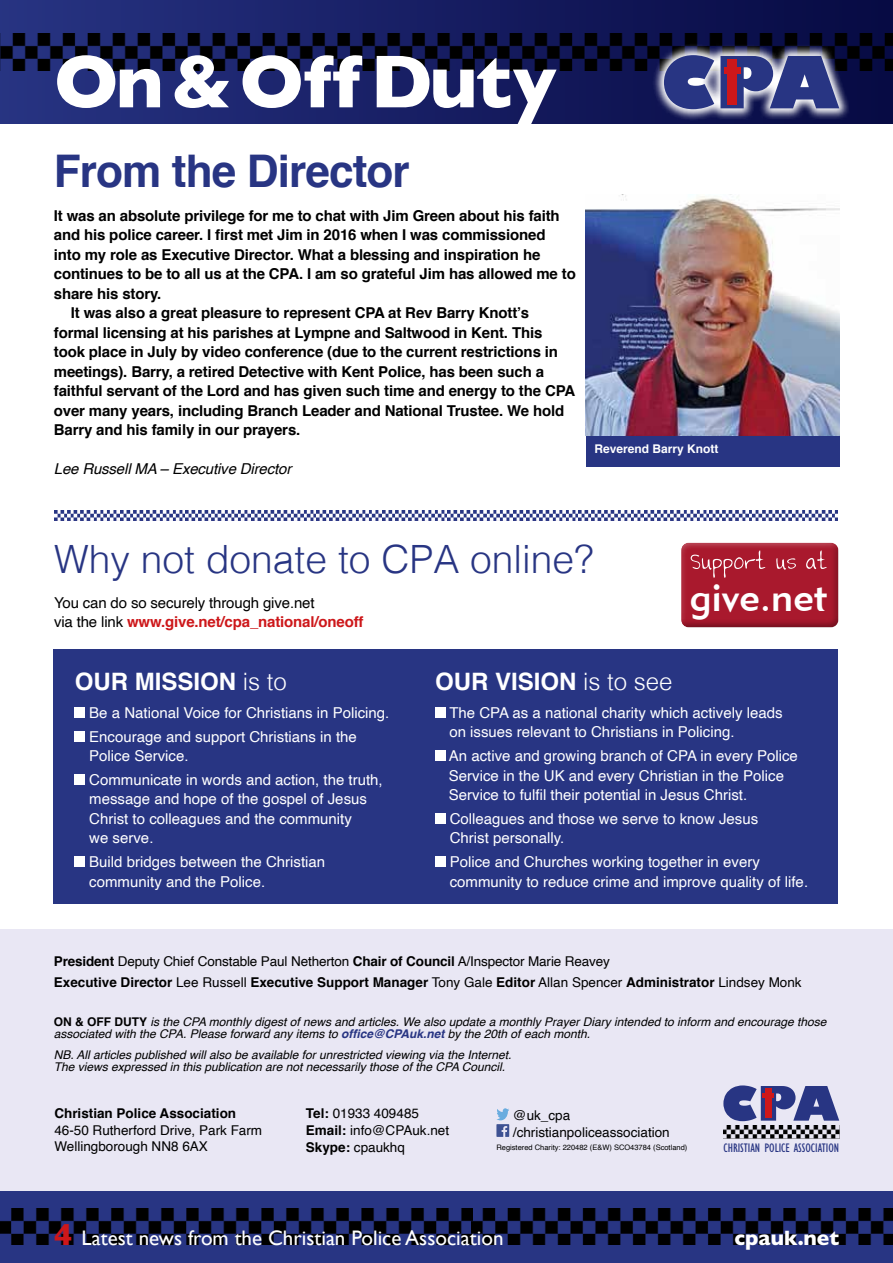
<style>
.page{position:relative;width:893px;height:1263px;background:#fff}
.page>*{position:absolute;margin:0;border:0;box-sizing:border-box;transform-origin:0 0}
.t1{font:800 75.9px "Gill Sans";letter-spacing:-.01em;color:#fff}
.t2{font:700 45px "Helvetica";letter-spacing:-.02em;color:#283583}
.t3{font:39.9px "Geometric 415 BT Medium A";color:#fff}
.t4{font:300 39px "Helvetica";color:#283583}
.t5{font:700 24px "Helvetica";color:#fff}
.t6{font:21px "Gill Sans";color:#fff}
.t7{font:800 21px "Gill Sans";color:#fff}
.t8{font:700 15px "Helvetica";letter-spacing:-.01em;color:#000}
.t9{font:15px/19.5px "Helvetica";color:#fff}
.t10{font:15px/19.5px "Helvetica";letter-spacing:-.01em;color:#000}
.t11{font:italic 15px "Helvetica";letter-spacing:-.01em;color:#000}
.t12{font:13.5px/16.5px "Helvetica";color:#000}
.t13{font:700 13.5px "Helvetica";color:#000}
.t14{font:condensed 12.75px "Gill Sans";color:#283583}
.t15{font:italic 12px/12px "Helvetica";color:#000}
.t16{font:700 12px "Helvetica";color:#fff}
.t17{font:7.5px "Helvetica";color:#000}
.s1{font-weight:700;color:#cd171a}
.s2{font-weight:300}
.s3{font-weight:700}
.s4{font-weight:700;font-style:normal}
.s5{font-weight:700;color:#283583}
.s6{font-weight:800;font-size:30.9px;color:#cd171a}
</style>
<div class="page">
<div style="left:0;top:929px;width:893px;height:334px;background:#e9e7f4"></div>
<div style="left:0;top:1192px;width:893px;height:71px;background:#283583"></div>
<img style="left:0;top:1208px;width:893px;height:36px">
<svg style="left:0;top:0;width:893px;height:124px;background:#141b56"></svg>
<svg style="left:652px;top:43px;width:198px;height:78px;background:#383a60"></svg>
<svg style="left:664px;top:55px;width:175px;height:54px;background:#535c95"></svg>
<div style="left:727px;top:60px;width:10px;height:45px;background:#cd171a"></div>
<div style="left:724px;top:67px;width:16px;height:7px;background:#cd171a"></div>
<svg style="left:496px;top:1108px;width:13px;height:29px"></svg>
<svg style="left:723px;top:1085px;width:116px;height:36px"></svg>
<div style="left:765px;top:1088px;width:6px;height:30px;background:#cd171a"></div>
<hr style="left:763px;top:1093px;width:11px;height:4px;background:#cd171a">
<img style="left:723px;top:1125px;width:116px;height:13px">
<div style="left:53px;top:650px;width:785px;height:254px;background:#283583"></div>
<div style="left:75px;top:707px;width:10px;height:11px;background:#fff"></div>
<div style="left:75px;top:731px;width:10px;height:10px;background:#fff"></div>
<div style="left:75px;top:774px;width:10px;height:11px;background:#fff"></div>
<div style="left:75px;top:857px;width:10px;height:10px;background:#fff"></div>
<div style="left:435px;top:707px;width:10px;height:11px;background:#fff"></div>
<div style="left:435px;top:751px;width:10px;height:10px;background:#fff"></div>
<div style="left:435px;top:813px;width:10px;height:11px;background:#fff"></div>
<div style="left:435px;top:857px;width:10px;height:10px;background:#fff"></div>
<div style="left:680px;top:540px;width:161px;height:88px;background:#000;opacity:.75"></div>
<svg style="left:691px;top:550px;width:136px;height:28px;background:#b13042"></svg>
<img style="left:54px;top:511px;width:784px;height:9px">
<img style="left:586px;top:194px;width:253px;height:242px">
<div style="left:586px;top:436px;width:253px;height:30px;background:#283583"></div>
<h1 class="t1" style="left:54px;top:37px;width:504px">On &amp; Off Duty</h1>
<h2 class="t2" style="left:54px;top:135px;width:357px">From the Director</h2>
<p class="t8" style="left:54px;top:203px;width:507px">It was an absolute privilege for me to chat with Jim Green about his faith</p>
<p class="t8" style="left:54px;top:223px;width:493px">and his police career. I first met Jim in 2016 when I was commissioned</p>
<p class="t8" style="left:54px;top:242px;width:488px">into my role as Executive Director. What a blessing and inspiration he</p>
<p class="t8" style="left:54px;top:262px;width:523px">continues to be to all us at the CPA. I am so grateful Jim has allowed me to</p>
<p class="t8" style="left:54px;top:281px;width:109px">share his story.</p>
<p class="t8" style="left:71px;top:301px;width:460px">It was also a great pleasure to represent CPA at Rev Barry Knott’s</p>
<p class="t8" style="left:54px;top:320px;width:490px">formal licensing at his parishes at Lympne and Saltwood in Kent. This</p>
<p class="t8" style="left:54px;top:340px;width:506px">took place in July by video conference (due to the current restrictions in</p>
<p class="t8" style="left:54px;top:359px;width:492px">meetings). Barry, a retired Detective with Kent Police, has been such a</p>
<p class="t8" style="left:54px;top:379px;width:523px">faithful servant of the Lord and has given such time and energy to the CPA</p>
<p class="t8" style="left:54px;top:398px;width:512px">over many years, including Branch Leader and National Trustee. We hold</p>
<p class="t8" style="left:54px;top:418px;width:248px">Barry and his family in our prayers.</p>
<p class="t11" style="left:54px;top:457px;width:239px">Lee Russell MA – Executive Director</p>
<p class="t16" style="left:594px;top:439px;width:126px">Reverend Barry Knott</p>
<h3 class="t4" style="left:54px;top:526px;width:541px">Why not donate to CPA online?</h3>
<p class="t10" style="left:54px;top:593px;width:311px">You can do so securely through give.net<br>via the link <span class="s1">www.give.net/cpa_national/oneoff</span></p>
<h3 class="t3" style="left:690px;top:573px;width:139px">give.net</h3>
<h3 class="t5" style="left:75px;top:662px;width:214px">OUR MISSION <span class="s2">is to</span></h3>
<p class="t9" style="left:89px;top:701px;width:302px;line-height:23.7px">Be a National Voice for Christians in Policing.<br>Encourage and support Christians in the</p>
<p class="t9" style="left:89px;top:744px;width:295px;line-height:23.7px">Police Service.<br>Communicate in words and action, the truth,</p>
<p class="t9" style="left:89px;top:790px;width:279px">message and hope of the gospel of Jesus<br>Christ to colleagues and the community we serve.</p>
<p class="t9" style="left:89px;top:852px;width:237px">Build bridges between the Christian community and the Police.</p>
<h3 class="t5" style="left:435px;top:662px;width:239px">OUR VISION <span class="s2">is to see</span></h3>
<p class="t9" style="left:449px;top:703px;width:335px">The CPA as a national charity which actively leads on issues relevant to Christians in Policing.</p>
<p class="t9" style="left:449px;top:746px;width:351px">An active and growing branch of CPA in every Police<br>Service in the UK and every Christian in the Police<br>Service to fulfil their potential in Jesus Christ.</p>
<p class="t9" style="left:450px;top:809px;width:310px">Colleagues and those we serve to know Jesus<br>Christ personally.</p>
<p class="t9" style="left:450px;top:852px;width:360px">Police and Churches working together in every community to reduce crime and improve quality of life.</p>
<p class="t12" style="left:54px;top:952px;width:749px;line-height:20.7px"><span class="s3">President</span> Deputy Chief Constable Paul Netherton <span class="s3">Chair of Council</span> A/Inspector Marie Reavey<br><span class="s3">Executive Director</span> Lee Russell <span class="s3">Executive Support Manager</span> Tony Gale <span class="s3">Editor</span> Allan Spencer <span class="s3">Administrator</span> Lindsey Monk</p>
<p class="t15" style="left:54px;top:1016px;width:774px"><span class="s4">ON &amp; OFF DUTY</span> is the CPA monthly digest of news and articles. We also update a monthly Prayer Diary intended to inform and encourage those associated with the CPA. Please forward any items to <span class="s5">office@CPAuk.net</span> by the 20th of each month.</p>
<p class="t15" style="left:54px;top:1049px;width:459px">NB. All articles published will also be available for unrestricted viewing via the Internet.<br>The views expressed in this publication are not necessarily those of the CPA Council.</p>
<p class="t13" style="left:54px;top:1102px;width:183px">Christian Police Association</p>
<p class="t12" style="left:54px;top:1122px;width:209px">46-50 Rutherford Drive, Park Farm<br>Wellingborough NN8 6AX</p>
<p class="t12" style="left:306px;top:1106px;width:145px"><span class="s3">Tel:</span> 01933 409485<br><span class="s3">Email:</span> info@CPAuk.net<br><span class="s3">Skype:</span> cpaukhq</p>
<p class="t12" style="left:513px;top:1108px;width:158px">@uk_cpa /christianpoliceassociation</p>
<p class="t17" style="left:496px;top:1142px;width:192px">Registered Charity: 220482 (E&amp;W) SCO43784 (Scotland)</p>
<p class="t14" style="left:723px;top:1141px;width:117px">CHRISTIAN POLICE ASSOCIATION</p>
<h3 class="t6" style="left:54px;top:1225px;width:451px"><span class="s6">4</span> Latest news from the Christian Police Association</h3>
<h3 class="t7" style="left:734px;top:1225px;width:106px">cpauk.net</h3>
</div>
